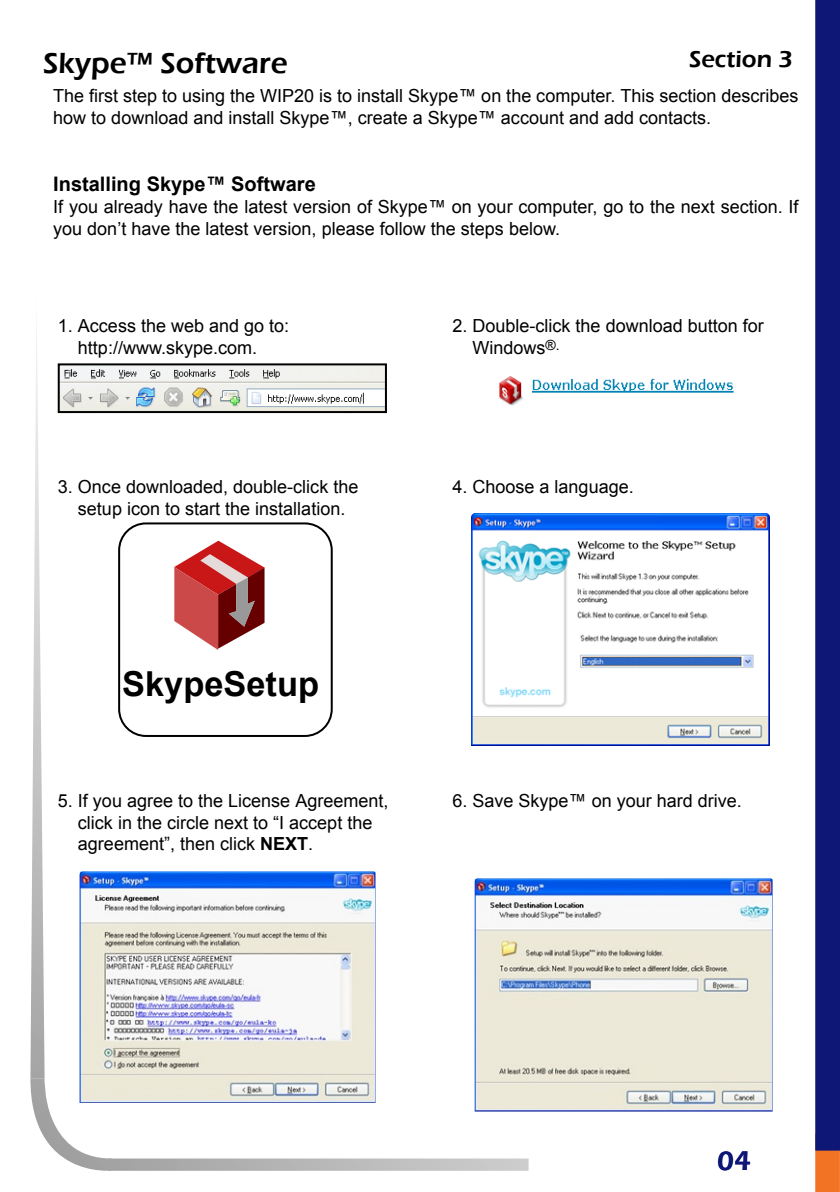
<style>
.page{position:relative;width:840px;height:1192px;background:#fff}
.page>*{position:absolute;margin:0;border:0;box-sizing:border-box;transform-origin:0 0}
.t1{font:700 34.4px "Arial";color:#000}
.t2{font:600 30px "Eras ITC";color:#000}
.t3{font:600 27.8px "Eras ITC";color:#0e1676}
.t4{font:600 24px "Eras ITC";color:#000}
.t5{font:700 20px "Arial";color:#000}
.t6{font:18px/21.6px "Arial";color:#000}
.s1{font-weight:700}
</style>
<div class="page">
<svg style="left:112px;top:1158px;width:416px;height:12px;background:#bababa"></svg>
<svg style="left:30px;top:335px;width:82px;height:836px"></svg>
<svg style="left:815px;top:0;width:24px;height:1191px;background:#181b74"></svg>
<svg style="left:118px;top:522px;width:215px;height:213px"></svg>
<img style="left:61px;top:366px;width:323px;height:44px">
<img style="left:499px;top:376px;width:235px;height:30px">
<img style="left:471px;top:513px;width:297px;height:232px">
<svg style="left:174px;top:540px;width:90px;height:54px"></svg>
<svg style="left:174px;top:554px;width:90px;height:96px"></svg>
<img style="left:79px;top:871px;width:296px;height:231px">
<img style="left:474px;top:878px;width:298px;height:233px">
<div style="left:58px;top:363px;width:329px;height:50px;border:2px solid #000"></div>
<p class="t2" style="left:43px;top:46px;width:246px">Skype™ Software</p>
<p class="t4" style="left:688px;top:45px;width:105px">Section 3</p>
<p class="t6" style="left:53px;top:85px;width:746px">The first step to using the WIP20 is to install Skype™ on the computer. This section describes how to download and install Skype™, create a Skype™ account and add contacts.</p>
<p class="t5" style="left:53px;top:171px;width:264px">Installing Skype™ Software</p>
<p class="t6" style="left:53px;top:196px;width:746px">If you already have the latest version of Skype™ on your computer, go to the next section. If you don’t have the latest version, please follow the steps below.</p>
<p class="t6" style="left:78px;top:314px;width:213px;text-indent:-20px">1. Access the web and go to: http://www.skype.com.</p>
<p class="t6" style="left:472px;top:314px;width:293px;text-indent:-20px">2. Double-click the download button for<br>Windows<sup>®.</sup></p>
<p class="t6" style="left:58px;top:476px;width:302px;text-align:center">3. Once downloaded, double-click the setup icon to start the installation.</p>
<p class="t6" style="left:452px;top:476px;width:183px">4. Choose a language.</p>
<p class="t1" style="left:122px;top:660px;width:198px">SkypeSetup</p>
<p class="t6" style="left:78px;top:789px;width:312px;text-indent:-20px">5. If you agree to the License Agreement, click in the circle next to “I accept the agreement”, then click <span class="s1">NEXT</span>.</p>
<p class="t6" style="left:452px;top:789px;width:291px">6. Save Skype™ on your hard drive.</p>
<p class="t3" style="left:716px;top:1144px;width:35px">04</p>
</div>
